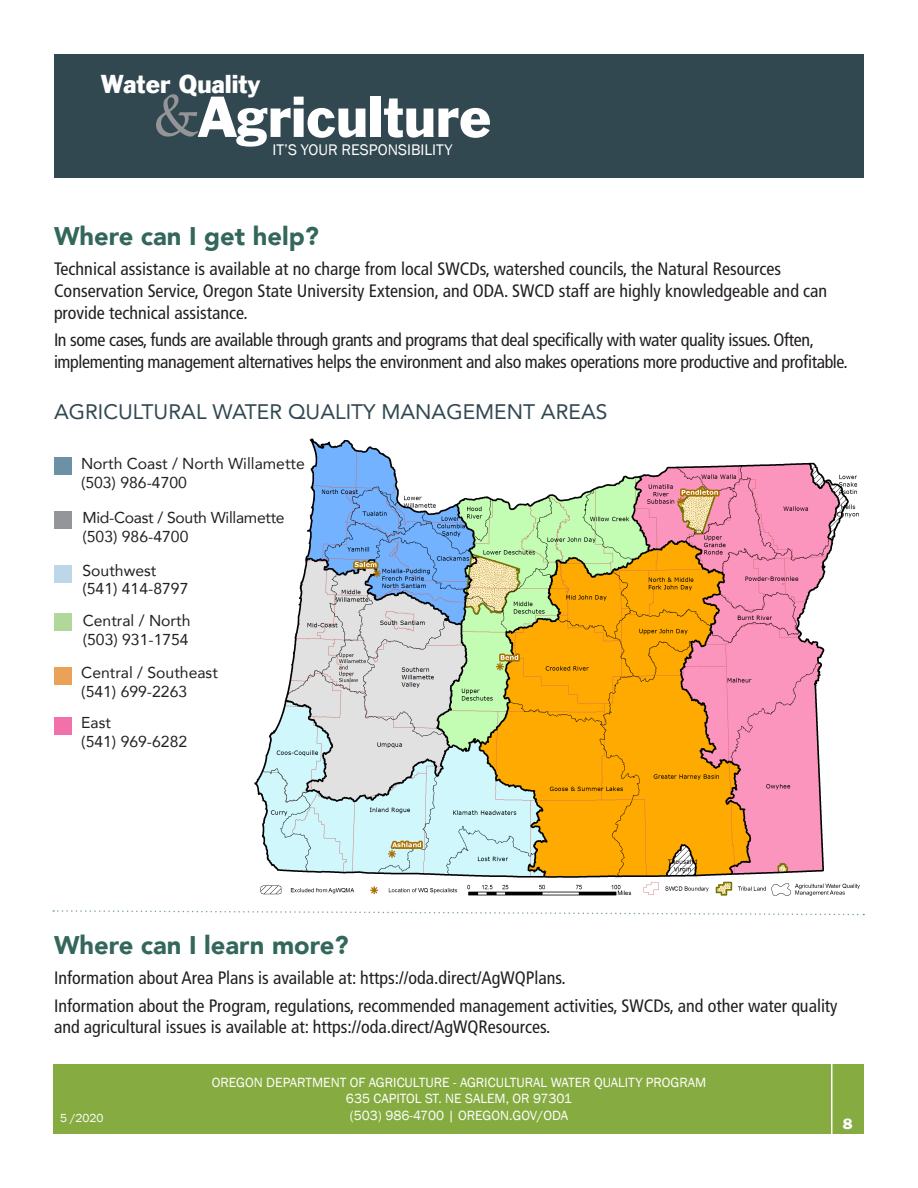
<style>
.page{position:relative;width:918px;height:1188px;background:#fff}
.page>*{position:absolute;margin:0;border:0;box-sizing:border-box;transform-origin:0 0}
.t1{font:59.25px "Book Antiqua";color:#939598}
.t2{font:52.95px "Franklin Gothic";color:#fff}
.t3{font:900 25.5px "Avenir";color:#34675c}
.t4{font:23.7px "Franklin Gothic";color:#fff}
.t5{font:21px "Avenir";color:#324851}
.t6{font:condensed 18px/21.6px "Frutiger LT Std";color:#231f20}
.t7{font:condensed 18px/21.6px "Frutiger LT Std";letter-spacing:-.02em;color:#231f20}
.t8{font:15.75px/18.9px "Avenir";color:#231f20}
.t9{font:15.75px/18.9px "Avenir";letter-spacing:-.02em;color:#231f20}
.t10{font:15.75px "Franklin Gothic";color:#fff}
.t11{font:13.8px/16.5px "Franklin Gothic";color:#fff;text-align:center}
.t12{font:13.8px "Franklin Gothic";color:#fff}
.t13{font:12px "Franklin Gothic";color:#fff}
</style>
<div class="page">
<img style="left:254px;top:438px;width:606px;height:458px">
<div style="left:54px;top:717px;width:18px;height:18px;background:#f171ab"></div>
<div style="left:54px;top:613px;width:18px;height:18px;background:#b1d89b"></div>
<div style="left:54px;top:667px;width:18px;height:18px;background:#e9a256"></div>
<div style="left:54px;top:565px;width:18px;height:18px;background:#bbd7e8"></div>
<div style="left:54px;top:511px;width:18px;height:18px;background:#939598"></div>
<div style="left:54px;top:457px;width:18px;height:18px;background:#6c91a7"></div>
<div style="left:53px;top:1065px;width:810px;height:69px;background:#86ac41"></div>
<div style="left:54px;top:54px;width:810px;height:124px;background:#324851"></div>
<svg style="left:53px;top:910px;width:811px;height:6px"></svg>
<hr style="left:831px;top:1064px;width:1px;height:70px;background:#fff">
<h3 class="t4" style="left:101px;top:69px;width:161px">Water Quality</h3>
<h2 class="t2" style="left:199px;top:82px;width:293px">Agriculture</h2>
<h1 class="t1" style="left:153px;top:79px;width:48px">&amp;</h1>
<p class="t10" style="left:273px;top:140px;width:182px">IT’S YOUR RESPONSIBILITY</p>
<h3 class="t3" style="left:54px;top:214px;width:266px">Where can I get help?</h3>
<p class="t6" style="left:54px;top:258px;width:775px">Technical assistance is available at no charge from local SWCDs, watershed councils, the Natural Resources<br>Conservation Service, Oregon State University Extension, and ODA. SWCD staff are highly knowledgeable and can provide technical assistance.</p>
<p class="t7" style="left:54px;top:329px;width:795px">In some cases, funds are available through grants and programs that deal specifically with water quality issues. Often, implementing management alternatives helps the environment and also makes operations more productive and profitable.</p>
<p class="t5" style="left:54px;top:395px;width:555px">AGRICULTURAL WATER QUALITY MANAGEMENT AREAS</p>
<p class="t8" style="left:81px;top:454px;width:225px">North Coast / North Willamette (503) 986-4700</p>
<p class="t9" style="left:82px;top:508px;width:204px">Mid-Coast / South Willamette (503) 986-4700</p>
<p class="t8" style="left:82px;top:560px;width:107px">Southwest (541) 414-8797</p>
<p class="t8" style="left:83px;top:611px;width:109px">Central / North (503) 931-1754</p>
<p class="t8" style="left:81px;top:662px;width:138px">Central / Southeast (541) 699-2263</p>
<p class="t8" style="left:81px;top:713px;width:107px">East<br>(541) 969-6282</p>
<h3 class="t3" style="left:54px;top:923px;width:296px">Where can I learn more?</h3>
<p class="t6" style="left:54px;top:964px;width:785px;line-height:27.6px">Information about Area Plans is available at: https://oda.direct/AgWQPlans.<br>Information about the Program, regulations, recommended management activities, SWCDs, and other water quality</p>
<p class="t6" style="left:54px;top:1017px;width:498px">and agricultural issues is available at: https://oda.direct/AgWQResources.</p>
<p class="t13" style="left:60px;top:1110px;width:45px">5 /2020</p>
<p class="t11" style="left:212px;top:1074px;width:496px">OREGON DEPARTMENT OF AGRICULTURE - AGRICULTURAL WATER QUALITY PROGRAM<br>635 CAPITOL ST. NE SALEM, OR 97301<br>(503) 986-4700 | OREGON.GOV/ODA</p>
<p class="t12" style="left:843px;top:1114px;width:11px">8</p>
</div>
